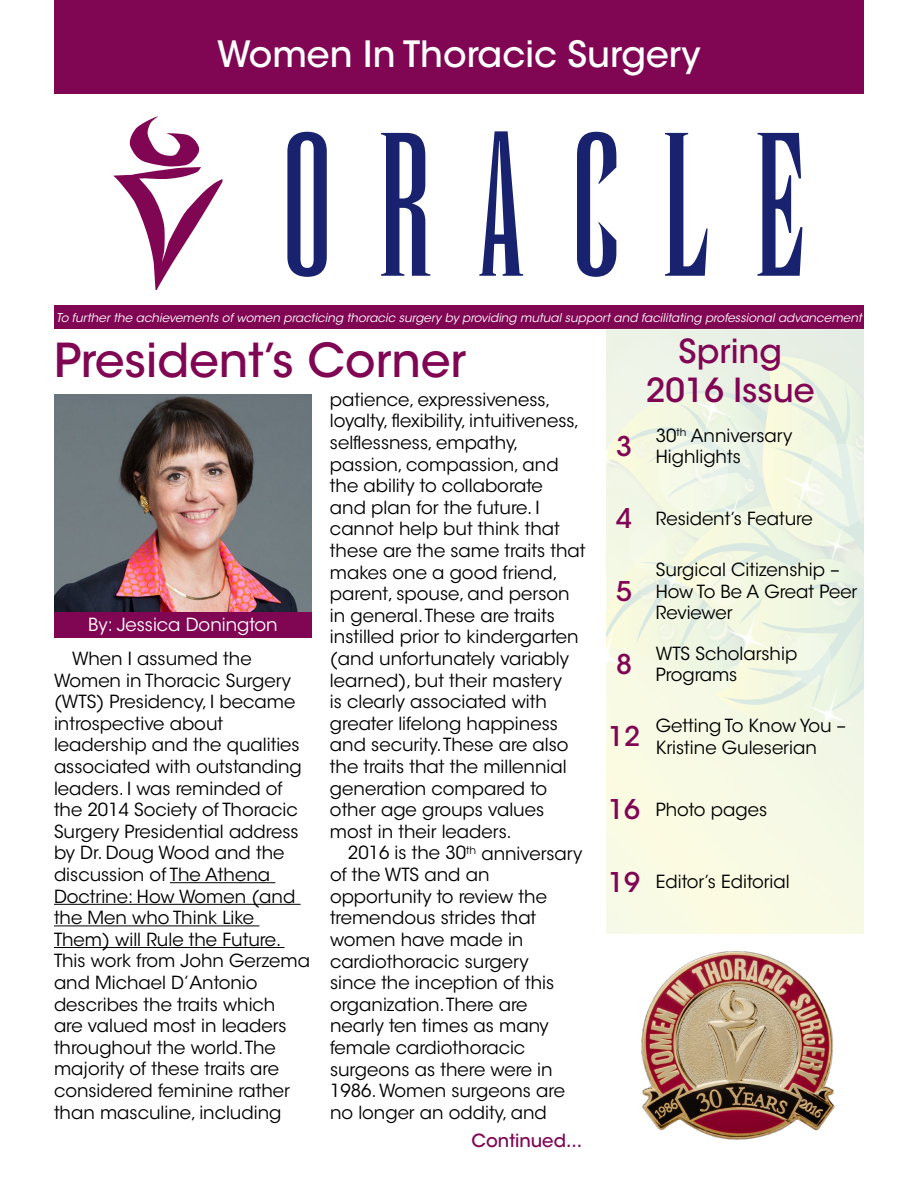
<style>
.page{position:relative;width:918px;height:1188px;background:#fff}
.page>*{position:absolute;margin:0;border:0;box-sizing:border-box;transform-origin:0 0}
.t1{font:500 46.5px "ITC Avant Garde Std";color:#800654}
.t2{font:500 36px "ITC Avant Garde Std";color:#fff}
.t3{font:500 33px/39.6px "ITC Avant Garde Std";color:#800654;text-align:center}
.t4{font:500 27px "ITC Avant Garde Std";color:#800654}
.t5{font:18px/21.6px "ITC Avant Garde Std";color:#000}
.t6{font:18px "ITC Avant Garde Std";color:#fff}
.t7{font:500 18px "ITC Avant Garde Std";color:#800654}
.t8{font:italic 12px "ITC Avant Garde Std";color:#fff}
.s1{font-weight:500;font-size:27px;color:#800654}
</style>
<div class="page">
<svg style="left:287px;top:132px;width:40px;height:145px"></svg>
<svg style="left:381px;top:133px;width:49px;height:143px"></svg>
<svg style="left:479px;top:131px;width:44px;height:145px"></svg>
<svg style="left:577px;top:132px;width:39px;height:145px"></svg>
<svg style="left:665px;top:133px;width:43px;height:143px"></svg>
<svg style="left:757px;top:133px;width:45px;height:143px"></svg>
<svg style="left:113px;top:116px;width:109px;height:173px"></svg>
<div style="left:54px;top:306px;width:810px;height:23px;background:#800654"></div>
<div style="left:54px;top:0;width:810px;height:94px;background:#800654"></div>
<div style="left:54px;top:611px;width:258px;height:27px;background:#800654"></div>
<img style="left:54px;top:395px;width:258px;height:216px">
<div style="left:606px;top:729px;width:33px;height:73px;background:#fbfbe2"></div>
<div style="left:606px;top:329px;width:125px;height:27px;background:#ecf2e5"></div>
<svg style="left:606px;top:356px;width:258px;height:373px;background:#eef5e3"></svg>
<svg style="left:788px;top:634px;width:43px;height:50px"></svg>
<img style="left:631px;top:627px;width:26px;height:70px">
<img style="left:606px;top:686px;width:25px;height:32px">
<img style="left:606px;top:596px;width:34px;height:90px">
<img style="left:781px;top:676px;width:22px;height:69px">
<img style="left:854px;top:685px;width:10px;height:68px">
<div style="left:796px;top:686px;width:58px;height:85px;background:#f2f7e5"></div>
<img style="left:803px;top:659px;width:58px;height:85px">
<img style="left:701px;top:601px;width:21px;height:68px">
<img style="left:773px;top:609px;width:22px;height:68px">
<img style="left:715px;top:610px;width:58px;height:85px">
<img style="left:722px;top:583px;width:58px;height:85px">
<img style="left:633px;top:546px;width:15px;height:64px">
<img style="left:698px;top:560px;width:15px;height:56px">
<img style="left:643px;top:552px;width:55px;height:76px">
<img style="left:648px;top:534px;width:55px;height:76px">
<img style="left:693px;top:477px;width:15px;height:65px">
<img style="left:758px;top:517px;width:16px;height:31px">
<img style="left:703px;top:483px;width:55px;height:77px">
<img style="left:708px;top:465px;width:55px;height:76px">
<img style="left:758px;top:449px;width:22px;height:68px">
<img style="left:837px;top:457px;width:15px;height:42px">
<img style="left:773px;top:458px;width:24px;height:84px">
<img style="left:780px;top:432px;width:57px;height:84px">
<img style="left:797px;top:510px;width:15px;height:65px">
<img style="left:807px;top:516px;width:55px;height:76px">
<img style="left:812px;top:499px;width:52px;height:75px">
<img style="left:667px;top:371px;width:20px;height:68px">
<img style="left:737px;top:379px;width:20px;height:68px">
<img style="left:680px;top:380px;width:57px;height:82px">
<img style="left:687px;top:355px;width:57px;height:83px">
<img style="left:629px;top:430px;width:15px;height:65px">
<img style="left:606px;top:489px;width:23px;height:17px">
<img style="left:606px;top:413px;width:28px;height:76px">
<hr style="left:170px;top:882px;width:105px;height:1px;background:#000">
<hr style="left:54px;top:904px;width:247px;height:1px;background:#000">
<hr style="left:54px;top:925px;width:205px;height:1px;background:#000">
<hr style="left:54px;top:947px;width:230px;height:1px;background:#000">
<img style="left:641px;top:951px;width:194px;height:189px">
<h2 class="t2" style="left:217px;top:32px;width:485px">Women In Thoracic Surgery</h2>
<p class="t8" style="left:56px;top:311px;width:807px">To further the achievements of women practicing thoracic surgery by providing mutual support and facilitating professional advancement</p>
<h1 class="t1" style="left:54px;top:331px;width:414px">President’s Corner</h1>
<p class="t6" style="left:88px;top:614px;width:191px">By: Jessica Donington</p>
<p class="t5" style="left:54px;top:648px;width:258px;text-indent:18px">When I assumed the<br>Women in Thoracic Surgery (WTS) Presidency, I became introspective about leadership and the qualities associated with outstanding leaders. I was reminded of the 2014 Society of Thoracic<br>Surgery Presidential address by Dr. Doug Wood and the discussion of The Athena<br>Doctrine: How Women (and the Men who Think Like<br>Them) will Rule the Future.<br>This work from John Gerzema and Michael D’Antonio describes the traits which<br>are valued most in leaders throughout the world. The majority of these traits are considered feminine rather than masculine, including</p>
<p class="t5" style="left:330px;top:389px;width:257px">patience, expressiveness, loyalty, flexibility, intuitiveness, selflessness, empathy, passion, compassion, and the ability to collaborate<br>and plan for the future. I cannot help but think that these are the same traits that makes one a good friend, parent, spouse, and person in general. These are traits instilled prior to kindergarten (and unfortunately variably learned), but their mastery<br>is clearly associated with greater lifelong happiness and security. These are also the traits that the millennial generation compared to other age groups values most in their leaders.</p>
<p class="t5" style="left:330px;top:842px;width:254px;text-indent:18px">2016 is the 30<sup>th</sup> anniversary of the WTS and an opportunity to review the tremendous strides that women have made in cardiothoracic surgery<br>since the inception of this organization. There are nearly ten times as many female cardiothoracic surgeons as there were in<br>1986. Women surgeons are no longer an oddity, and</p>
<p class="t7" style="left:472px;top:1130px;width:112px">Continued...</p>
<h3 class="t3" style="left:646px;top:331px;width:170px">Spring<br>2016 Issue</h3>
<h3 class="t4" style="left:616px;top:429px;width:17px">3</h3>
<p class="t5" style="left:656px;top:425px;width:138px">30<sup>th</sup> Anniversary<br>Highlights</p>
<p class="t5" style="left:616px;top:508px;width:198px"><span class="s1">4</span> Resident’s Feature</p>
<h3 class="t4" style="left:616px;top:575px;width:17px">5</h3>
<p class="t5" style="left:656px;top:559px;width:203px">Surgical Citizenship –<br>How To Be A Great Peer<br>Reviewer</p>
<h3 class="t4" style="left:616px;top:647px;width:17px">8</h3>
<p class="t5" style="left:656px;top:643px;width:143px">WTS Scholarship<br>Programs</p>
<h3 class="t4" style="left:608px;top:720px;width:33px">12</h3>
<p class="t5" style="left:656px;top:715px;width:191px">Getting To Know You –<br>Kristine Guleserian</p>
<p class="t5" style="left:608px;top:799px;width:161px"><span class="s1">16</span> Photo pages</p>
<p class="t5" style="left:608px;top:871px;width:183px"><span class="s1">19</span> Editor’s Editorial</p>
</div>
